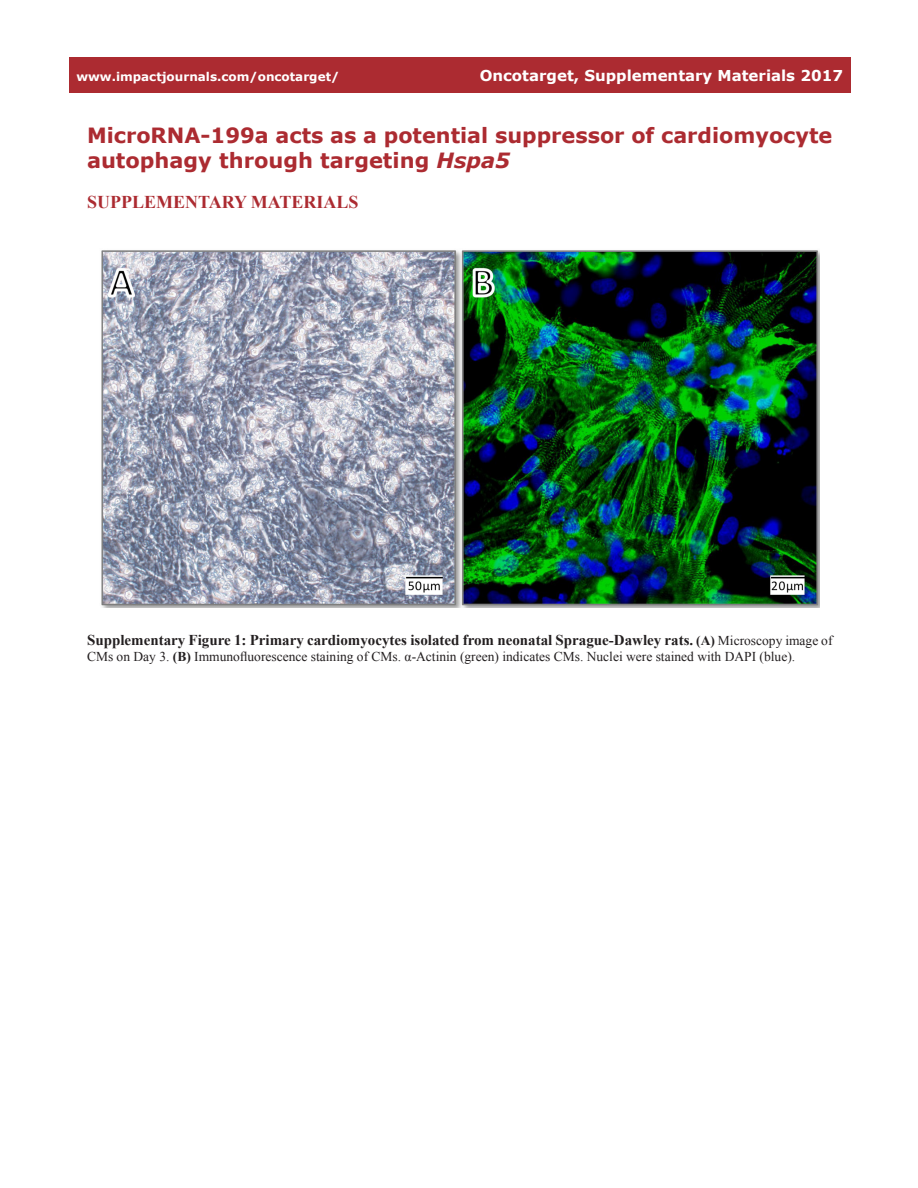
<style>
.page{position:relative;width:918px;height:1188px;background:#fff}
.page>*{position:absolute;margin:0;border:0;box-sizing:border-box;transform-origin:0 0}
.t1{font:700 21px/25.2px "Verdana";color:#ac2b31}
.Heading{font:700 18px "Times New Roman";color:#ac2b31}
.figuretext{font:700 15px "Times New Roman";color:#231f20}
.t2{font:700 15px "Verdana";color:#fff}
.figuretext-2{font:13.5px "Times New Roman";color:#231f20}
.t3{font:700 12px "Verdana";color:#fff}
.s1{font-style:italic}
.s2{font-size:13.5px}
.s3{font-weight:400;font-size:13.5px}
.s4{font-weight:700}
</style>
<div class="page">
<div style="left:69px;top:57px;width:781px;height:36px;background:#ac2b31"></div>
<img style="left:101px;top:250px;width:719px;height:358px">
<p class="t3" style="left:76px;top:68px;width:264px">www.impactjournals.com/oncotarget/</p>
<p class="t2" style="left:480px;top:65px;width:365px">Oncotarget, Supplementary Materials 2017</p>
<p class="t1" style="left:87px;top:122px;width:747px">MicroRNA-199a acts as a potential suppressor of cardiomyocyte autophagy through targeting <span class="s1">Hspa5</span></p>
<p class="Heading" style="left:87px;top:189px;width:273px">SUPPLEMENTARY MATERIALS</p>
<p class="figuretext" style="left:87px;top:630px;width:747px">Supplementary Figure 1: Primary cardiomyocytes isolated from neonatal Sprague-Dawley rats. <span class="s2">(A)</span> <span class="s3">Microscopy image of</span></p>
<p class="figuretext-2" style="left:87px;top:648px;width:710px">CMs on Day 3. <span class="s4">(B)</span> Immunofluorescence staining of CMs. α-Actinin (green) indicates CMs. Nuclei were stained with DAPI (blue).</p>
</div>
